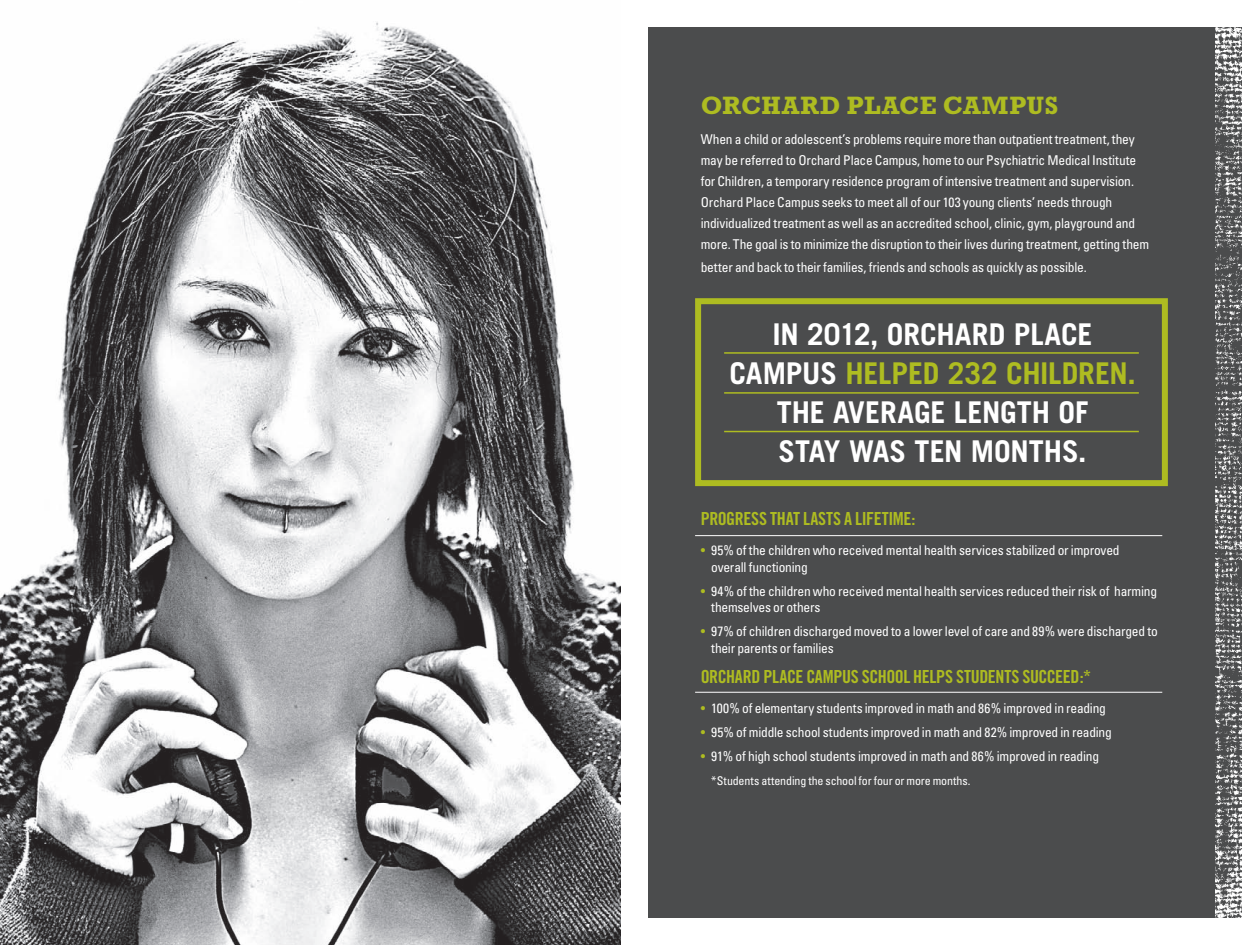
<style>
.page{position:relative;width:1242px;height:945px;background:#fff}
.page>*{position:absolute;margin:0;border:0;box-sizing:border-box;transform-origin:0 0}
.t1{font:700 30px/39px "Trade Gothic";letter-spacing:-.005em;color:#fff;text-align:center}
.t2{font:700 25.5px "Rockwell";letter-spacing:.02em;color:#aebc21}
.t3{font:18px "Trade Gothic Bold Cond Twenty";letter-spacing:-.02em;color:#aebc21}
.t4{font:condensed 13.5px/21px "Univers";letter-spacing:-.015em;color:#fff}
.t5{font:condensed 12px "Univers";letter-spacing:-.01em;color:#fff}
.s1{color:#aebc21}
</style>
<div class="page">
<img style="left:0;top:22px;width:621px;height:923px">
<div style="left:648px;top:27px;width:594px;height:891px;background:#4b4c4d"></div>
<div style="left:695px;top:298px;width:473px;height:188px;border:6px solid #aebc21"></div>
<hr style="left:724px;top:352px;width:415px;height:2px;background:#aebc21">
<hr style="left:724px;top:392px;width:415px;height:2px;background:#aebc21">
<hr style="left:724px;top:431px;width:415px;height:1px;background:#aebc21">
<hr style="left:695px;top:535px;width:467px;height:1px;background:#fff">
<hr style="left:695px;top:692px;width:467px;height:1px;background:#fff">
<img style="left:1215px;top:27px;width:27px;height:891px">
<p class="t2" style="left:701px;top:91px;width:359px">ORCHARD PLACE CAMPUS</p>
<p class="t4" style="left:701px;top:129px;width:450px">When a child or adolescent’s problems require more than outpatient treatment, they may be referred to Orchard Place Campus, home to our Psychiatric Medical Institute for Children, a temporary residence program of intensive treatment and supervision.<br>Orchard Place Campus seeks to meet all of our 103 young clients’ needs through individualized treatment as well as an accredited school, clinic, gym, playground and more. The goal is to minimize the disruption to their lives during treatment, getting them</p>
<p class="t4" style="left:701px;top:256px;width:388px">better and back to their families, friends and schools as quickly as possible.</p>
<p class="t1" style="left:729px;top:315px;width:408px">IN 2012, ORCHARD PLACE<br>CAMPUS <span class="s1">HELPED 232 CHILDREN.<br></span>THE AVERAGE LENGTH OF<br>STAY WAS TEN MONTHS.</p>
<p class="t3" style="left:701px;top:508px;width:216px">PROGRESS THAT LASTS A LIFETIME:</p>
<p class="t4" style="left:711px;top:542px;width:410px;line-height:16.5px;text-indent:-11px"><span class="s1">•</span> 95% of the children who received mental health services stabilized or improved overall functioning</p>
<p class="t4" style="left:711px;top:583px;width:447px;line-height:16.5px;text-indent:-11px"><span class="s1">•</span> 94% of the children who received mental health services reduced their risk of harming themselves or others</p>
<p class="t4" style="left:711px;top:623px;width:448px;line-height:16.5px;text-indent:-11px"><span class="s1">•</span> 97% of children discharged moved to a lower level of care and 89% were discharged to their parents or families</p>
<p class="t3" style="left:701px;top:665px;width:392px">ORCHARD PLACE CAMPUS SCHOOL HELPS STUDENTS SUCCEED:*</p>
<p class="t4" style="left:701px;top:697px;width:407px"><span class="s1">•</span> 100% of elementary students improved in math and 86% improved in reading</p>
<p class="t4" style="left:701px;top:721px;width:413px"><span class="s1">•</span> 95% of middle school students improved in math and 82% improved in reading</p>
<p class="t4" style="left:701px;top:745px;width:400px"><span class="s1">•</span> 91% of high school students improved in math and 86% improved in reading</p>
<p class="t5" style="left:711px;top:773px;width:261px">*Students attending the school for four or more months.</p>
</div>
